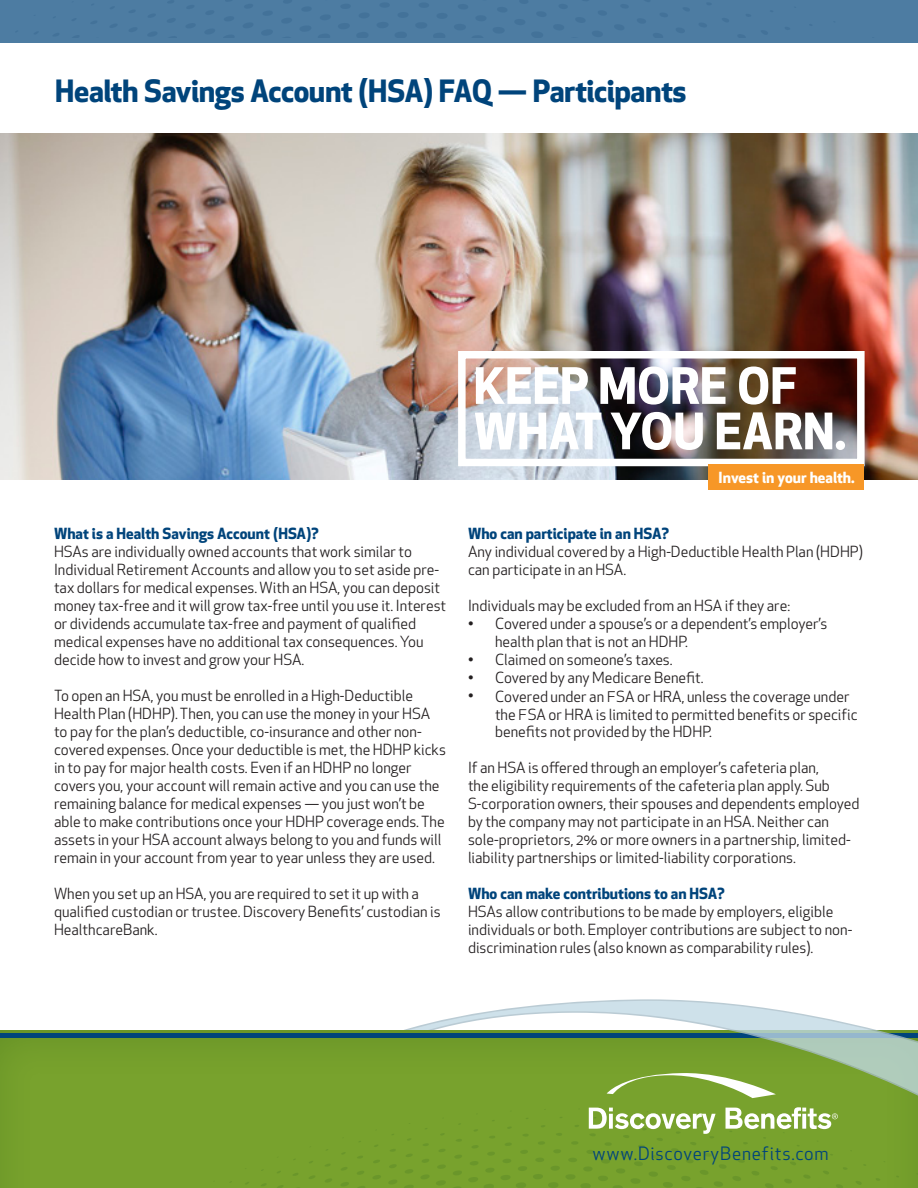
<style>
.page{position:relative;width:918px;height:1188px;background:#fff}
.page>*{position:absolute;margin:0;border:0;box-sizing:border-box;transform-origin:0 0}
.t1{font:700 30px "Apex New";letter-spacing:-.015em;color:#00447b}
.t2{font:18px "Apex New";letter-spacing:.045em;color:#00447b}
.t3{font:15px/18px "Apex New";color:#231f20}
.t4{font:700 15px "Apex New";color:#00447b}
.t5{font:700 15px "Apex New";color:#fff}
.s1{font-family:"Adobe Gothic Std";font-weight:300}
</style>
<div class="page">
<img style="left:0;top:133px;width:918px;height:346px">
<div style="left:0;top:0;width:918px;height:43px;background:#4d7ca2"></div>
<div style="left:0;top:1027px;width:918px;height:161px;background:#78a22d"></div>
<svg style="left:231px;top:1134px;width:687px;height:54px"></svg>
<div style="left:0;top:1033px;width:918px;height:5px;background:#00447b"></div>
<svg style="left:278px;top:999px;width:640px;height:135px"></svg>
<div style="left:458px;top:351px;width:407px;height:115px;border:8px solid #fff"></div>
<div style="left:709px;top:465px;width:155px;height:25px;background:#f79727"></div>
<img style="left:475px;top:412px;width:370px;height:38px">
<img style="left:476px;top:367px;width:320px;height:38px">
<p class="t1" style="left:55px;top:69px;width:633px">Health Savings Account (HSA) FAQ — Participants</p>
<p class="t5" style="left:719px;top:467px;width:138px">Invest in your health.</p>
<p class="t4" style="left:54px;top:522px;width:266px">What is a Health Savings Account (HSA)?</p>
<p class="t3" style="left:54px;top:542px;width:394px">HSAs are individually owned accounts that work similar to Individual Retirement Accounts and allow you to set aside pre&shy;tax dollars for medical expenses. With an HSA, you can deposit money tax-free and it will grow tax-free until you use it. Interest or dividends accumulate tax-free and payment of qualified medical expenses have no additional tax consequences. You decide how to invest and grow your HSA.</p>
<p class="t3" style="left:54px;top:686px;width:394px">To open an HSA, you must be enrolled in a High-Deductible Health Plan (HDHP). Then, you can use the money in your HSA to pay for the plan’s deductible, co-insurance and other non&shy;covered expenses. Once your deductible is met, the HDHP kicks in to pay for major health costs. Even if an HDHP no longer covers you, your account will remain active and you can use the remaining balance for medical expenses — you just won’t be able to make contributions once your HDHP coverage ends. The assets in your HSA account always belong to you and funds will remain in your account from year to year unless they are used.</p>
<p class="t3" style="left:54px;top:884px;width:388px">When you set up an HSA, you are required to set it up with a qualified custodian or trustee. Discovery Benefits’ custodian is<br>HealthcareBank.</p>
<p class="t4" style="left:468px;top:522px;width:202px">Who can participate in an HSA?</p>
<p class="t3" style="left:468px;top:542px;width:396px">Any individual covered by a High-Deductible Health Plan (HDHP) can participate in an HSA.</p>
<p class="t3" style="left:468px;top:596px;width:324px">Individuals may be excluded from an HSA if they are:</p>
<p class="t3" style="left:495px;top:614px;width:334px;text-indent:-27px">• Covered under a spouse’s or a dependent’s employer’s health plan that is not an HDHP.</p>
<p class="t3" style="left:468px;top:650px;width:206px">• Claimed on someone’s taxes.</p>
<p class="t3" style="left:468px;top:668px;width:237px">• Covered by any Medicare Benefit.</p>
<p class="t3" style="left:495px;top:688px;width:364px;line-height:17.4px;text-indent:-27px">• Covered under an <span class="s1">F</span>SA or HRA, unless the coverage under the <span class="s1">F</span>SA or HRA is limited to permitted benefits or specific benefits not provided by the HDHP.</p>
<p class="t3" style="left:468px;top:758px;width:393px">If an HSA is offered through an employer’s cafeteria plan,<br>the eligibility requirements of the cafeteria plan apply. Sub S-corporation owners, their spouses and dependents employed by the company may not participate in an HSA. Neither can sole-proprietors, 2% or more owners in a partnership, limited&shy;liability partnerships or limited-liability corporations.</p>
<p class="t4" style="left:468px;top:882px;width:258px">Who can make contributions to an HSA?</p>
<p class="t3" style="left:468px;top:902px;width:386px">HSAs allow contributions to be made by employers, eligible individuals or both. Employer contributions are subject to non&shy;discrimination rules (also known as comparability rules).</p>
<p class="t2" style="left:593px;top:1142px;width:237px">www.DiscoveryBenefits.com</p>
</div>
